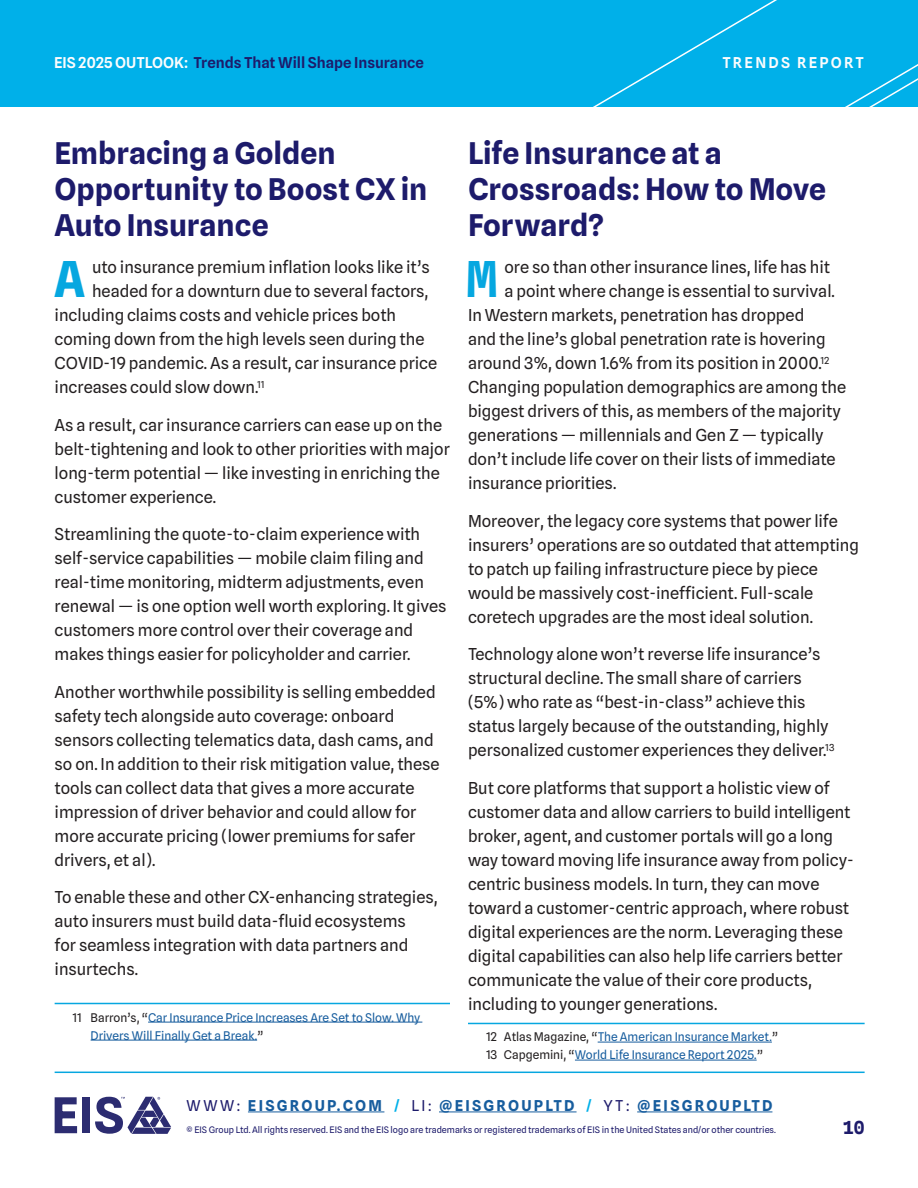
<style>
.page{position:relative;width:918px;height:1188px;background:#fff}
.page>*{position:absolute;margin:0;border:0;box-sizing:border-box;transform-origin:0 0}
.Body{font:700 49.5px "Spline Sans Mono";color:#06a7e0}
.Heading_2{font:700 30px/36px "Spline Sans";color:#1d1b6b}
.Body-2{font:700 30px/36px "Spline Sans";color:#1d1b6b}
.t1{font:700 18px "Spline Sans Mono";color:#1d1b6b}
.Body-3{font:16.5px/24px "Spline Sans";color:#231f20}
.t2{font:700 15px "Spline Sans";letter-spacing:.15em;color:#175d9e}
.t3{font:600 15px "Spline Sans";color:#1d1b6b}
.t4{font:600 15px "Spline Sans";letter-spacing:.15em;color:#fbfcfd}
.Footnote{font:12px/18px "Spline Sans";color:#175d9e}
.t5{font:9px "Spline Sans";color:#1d1b6b}
.s1{color:#fbfcfd}
.s2{color:#231f20}
.s3{font-weight:400;color:#1d1b6b}
.s4{font-weight:600;color:#00b0e9}
</style>
<div class="page">
<hr style="left:55px;top:1072px;width:810px;height:1px;background:#06a7e0">
<svg style="left:55px;top:1097px;width:22px;height:36px"></svg>
<div style="left:82px;top:1097px;width:8px;height:36px;background:#2c2c71"></div>
<svg style="left:95px;top:1097px;width:76px;height:37px"></svg>
<hr style="left:248px;top:1112px;width:136px;height:1px;background:#175d9e">
<hr style="left:439px;top:1112px;width:138px;height:1px;background:#175d9e">
<hr style="left:637px;top:1112px;width:135px;height:1px;background:#175d9e">
<div style="left:0;top:0;width:918px;height:106px;background:#00b0e9"></div>
<svg style="left:584px;top:0;width:334px;height:107px"></svg>
<hr style="left:55px;top:1003px;width:395px;height:1px;background:#06a7e0">
<hr style="left:148px;top:1022px;width:274px;height:1px;background:#175d9e">
<hr style="left:91px;top:1040px;width:166px;height:1px;background:#175d9e">
<hr style="left:468px;top:1023px;width:397px;height:1px;background:#06a7e0">
<hr style="left:598px;top:1042px;width:174px;height:1px;background:#175d9e">
<hr style="left:575px;top:1060px;width:182px;height:1px;background:#175d9e">
<p class="t3" style="left:54px;top:54px;width:371px"><span class="s1">EIS 2025 OUTLOOK:</span> Trends That Will Shape Insurance</p>
<p class="t4" style="left:722px;top:54px;width:143px">TRENDS REPORT</p>
<p class="Heading_2" style="left:55px;top:135px;width:374px">Embracing a Golden<br>Opportunity to Boost CX in<br>Auto Insurance</p>
<p class="Body" style="left:55px;top:248px;width:31px">A</p>
<p class="Body-3" style="left:92px;top:255px;width:339px">uto insurance premium inflation looks like it’s</p>
<p class="Body-3" style="left:92px;top:279px;width:338px">headed for a downturn due to several factors,</p>
<p class="Body-3" style="left:55px;top:303px;width:343px">including claims costs and vehicle prices both</p>
<p class="Body-3" style="left:55px;top:327px;width:371px">coming down from the high levels seen during the</p>
<p class="Body-3" style="left:55px;top:351px;width:384px">COVID-19 pandemic. As a result, car insurance price</p>
<p class="Body-3" style="left:55px;top:375px;width:211px">increases could slow down.<sup>11</sup></p>
<p class="Body-3" style="left:55px;top:413px;width:397px">As a result, car insurance carriers can ease up on the belt-tightening and look to other priorities with major long-term potential — like investing in enriching the customer experience.</p>
<p class="Body-3" style="left:55px;top:522px;width:393px">Streamlining the quote-to-claim experience with self-service capabilities — mobile claim filing and real-time monitoring, midterm adjustments, even renewal — is one option well worth exploring. It gives customers more control over their coverage and makes things easier for policyholder and carrier.</p>
<p class="Body-3" style="left:55px;top:680px;width:387px">Another worthwhile possibility is selling embedded safety tech alongside auto coverage: onboard sensors collecting telematics data, dash cams, and so on. In addition to their risk mitigation value, these tools can collect data that gives a more accurate impression of driver behavior and could allow for more accurate pricing (lower premiums for safer drivers, et al).</p>
<p class="Body-3" style="left:55px;top:885px;width:385px">To enable these and other CX-enhancing strategies, auto insurers must build data-fluid ecosystems<br>for seamless integration with data partners and insurtechs.</p>
<p class="Footnote" style="left:91px;top:1008px;width:331px;text-indent:-18px"><span class="s2">11 Barron’s, “</span>Car Insurance Price Increases Are Set to Slow. Why<br>Drivers Will Finally Get a Break.<span class="s2">”</span></p>
<p class="Body-2" style="left:468px;top:135px;width:359px">Life Insurance at a<br>Crossroads: How to Move<br>Forward?</p>
<p class="Body" style="left:467px;top:248px;width:31px">M</p>
<p class="Body-3" style="left:504px;top:255px;width:327px">ore so than other insurance lines, life has hit</p>
<p class="Body-3" style="left:504px;top:279px;width:332px">a point where change is essential to survival.</p>
<p class="Body-3" style="left:468px;top:303px;width:338px">In Western markets, penetration has dropped</p>
<p class="Body-3" style="left:468px;top:327px;width:359px">and the line’s global penetration rate is hovering</p>
<p class="Body-3" style="left:468px;top:351px;width:363px">around 3%, down 1.6% from its position in 2000.<sup>12</sup></p>
<p class="Body-3" style="left:468px;top:375px;width:380px">Changing population demographics are among the</p>
<p class="Body-3" style="left:468px;top:399px;width:374px">biggest drivers of this, as members of the majority</p>
<p class="Body-3" style="left:468px;top:423px;width:357px">generations — millennials and Gen Z — typically</p>
<p class="Body-3" style="left:468px;top:447px;width:369px">don’t include life cover on their lists of immediate</p>
<p class="Body-3" style="left:468px;top:471px;width:150px">insurance priorities.</p>
<p class="Body-3" style="left:468px;top:509px;width:393px">Moreover, the legacy core systems that power life insurers’ operations are so outdated that attempting to patch up failing infrastructure piece by piece would be massively cost-inefficient. Full-scale coretech upgrades are the most ideal solution.</p>
<p class="Body-3" style="left:468px;top:642px;width:368px">Technology alone won’t reverse life insurance’s structural decline. The small share of carriers (5%) who rate as “best-in-class” achieve this status largely because of the outstanding, highly personalized customer experiences they deliver.<sup>13</sup></p>
<p class="Body-3" style="left:468px;top:776px;width:387px">But core platforms that support a holistic view of customer data and allow carriers to build intelligent broker, agent, and customer portals will go a long way toward moving life insurance away from policy&shy;centric business models. In turn, they can move toward a customer-centric approach, where robust digital experiences are the norm. Leveraging these digital capabilities can also help life carriers better communicate the value of their core products, including to younger generations.</p>
<p class="Footnote" style="left:486px;top:1028px;width:294px"><span class="s2">12 Atlas Magazine, “</span>The American Insurance Market.<span class="s2">”</span></p>
<p class="Footnote" style="left:486px;top:1046px;width:278px"><span class="s2">13 Capgemini, “</span>World Life Insurance Report 2025.<span class="s2">”</span></p>
<p class="t2" style="left:187px;top:1096px;width:587px"><span class="s3">WWW:</span> EISGROUP.COM <span class="s4">/</span> <span class="s3">LI:</span> @EISGROUPLTD <span class="s4">/</span> <span class="s3">YT:</span> @EISGROUPLTD</p>
<p class="t5" style="left:187px;top:1124px;width:591px">© EIS Group Ltd. All rights reserved. EIS and the EIS logo are trademarks or registered trademarks of EIS in the United States and/or other countries.</p>
<p class="t1" style="left:843px;top:1116px;width:23px">10</p>
</div>
